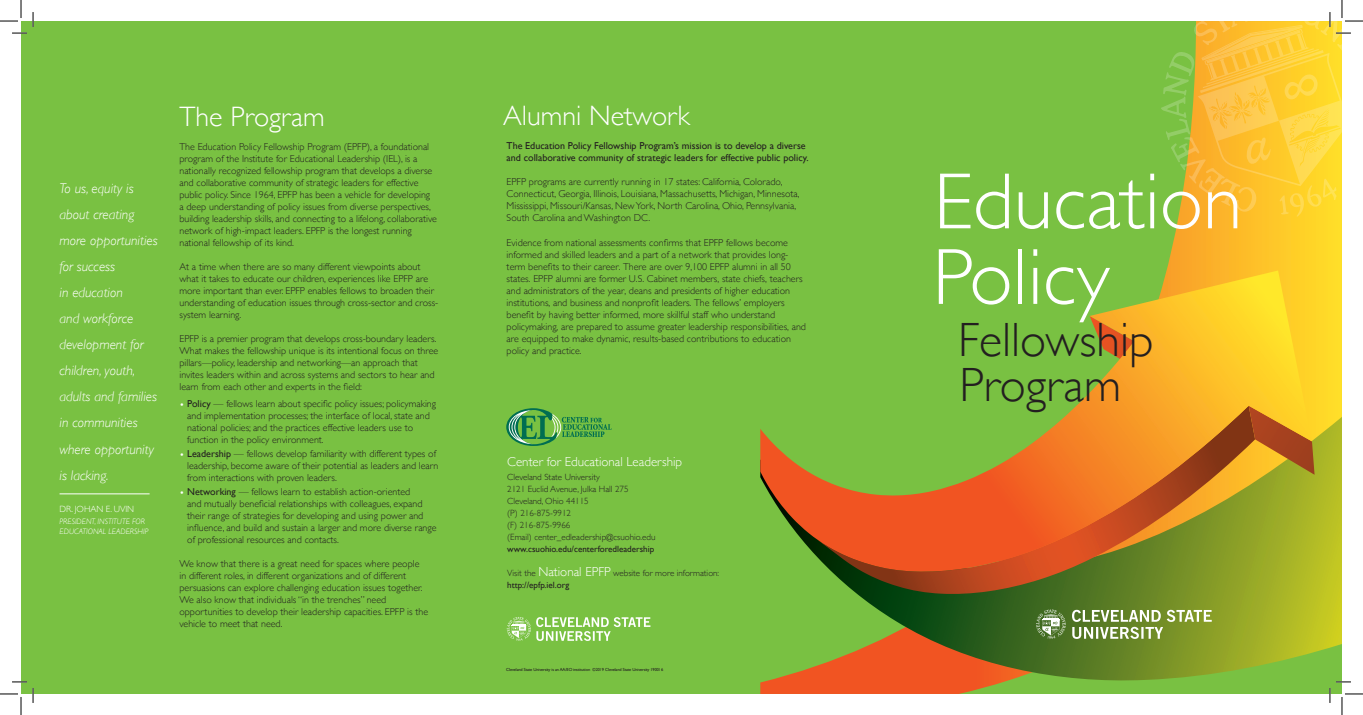
<style>
.page{position:relative;width:1363px;height:715px;background:#fff}
.page>*{position:absolute;margin:0;border:0;box-sizing:border-box;transform-origin:0 0}
.t1{font:300 80px/75.5px "Gill Sans";color:#fff}
.t2{font:300 48px "Gill Sans";color:#231f20}
.t3{font:300 28px "Gill Sans";color:#fff}
.t4{font:italic 300 14px/26px "Gill Sans";color:#fff}
.t5{font:300 13px "Gill Sans";color:#fff}
.t6{font:300 10px/12px "Gill Sans";color:#231f20}
.t7{font:10px/12px "Gill Sans";color:#231f20}
.t8{font:300 9px/12px "Gill Sans";color:#231f20}
.t9{font:9px "Gill Sans";color:#231f20}
.t10{font:300 9px "Gill Sans";color:#fff}
.t11{font:italic 300 8px/10px "Gill Sans";color:#fff}
.t12{font:4.4px "Gill Sans";letter-spacing:-.02em;color:#231f20}
.s1{color:#fff}
.s2{font-weight:400}
.s3{font-size:13px;color:#fff}
</style>
<div class="page">
<div style="left:21px;top:21px;width:1320px;height:672px;background:#79c142"></div>
<svg style="left:760px;top:216px;width:581px;height:477px"></svg>
<svg style="left:760px;top:416px;width:581px;height:267px"></svg>
<svg style="left:813px;top:571px;width:441px;height:23px;background:#716c21"></svg>
<svg style="left:1311px;top:405px;width:3px;height:69px"></svg>
<svg style="left:760px;top:270px;width:551px;height:301px"></svg>
<svg style="left:1071px;top:609px;width:140px;height:29px;background:#94a962"></svg>
<svg style="left:1035px;top:609px;width:30px;height:29px"></svg>
<svg style="left:506px;top:408px;width:105px;height:37px"></svg>
<svg style="left:506px;top:617px;width:144px;height:23px"></svg>
<hr style="left:60px;top:493px;width:90px;height:1px;background:#fff">
<svg style="left:0;top:0;width:34px;height:34px"></svg>
<svg style="left:0;top:681px;width:34px;height:33px"></svg>
<svg style="left:1161px;top:0;width:201px;height:216px"></svg>
<svg style="left:1328px;top:680px;width:34px;height:34px"></svg>
<h3 class="t4" style="left:60px;top:175px;width:100px">To us, equity is about creating more opportunities for success<br>in education<br>and workforce development for children, youth, adults and families in communities where opportunity is lacking.</h3>
<p class="t10" style="left:60px;top:503px;width:76px">DR. JOHAN E. UVIN</p>
<p class="t11" style="left:60px;top:515px;width:90px">PRESIDENT, INSTITUTE FOR<br>EDUCATIONAL LEADERSHIP</p>
<h3 class="t3" style="left:179px;top:100px;width:147px">The Program</h3>
<p class="t6" style="left:179px;top:140px;width:259px">The Education Policy Fellowship Program (EPFP), a foundational program of the Institute for Educational Leadership (IEL), is a nationally recognized fellowship program that develops a diverse and collaborative community of strategic leaders for effective public policy. Since 1964, EPFP has been a vehicle for developing<br>a deep understanding of policy issues from diverse perspectives, building leadership skills, and connecting to a lifelong, collaborative network of high-impact leaders. EPFP is the longest running national fellowship of its kind.</p>
<p class="t6" style="left:179px;top:260px;width:260px">At a time when there are so many different viewpoints about what it takes to educate our children, experiences like EPFP are more important than ever. EPFP enables fellows to broaden their understanding of education issues through cross-sector and cross&shy;system learning.</p>
<p class="t6" style="left:179px;top:332px;width:260px">EPFP is a premier program that develops cross-boundary leaders.<br>What makes the fellowship unique is its intentional focus on three pillars—policy, leadership and networking—an approach that invites leaders within and across systems and sectors to hear and learn from each other and experts in the field:</p>
<p class="t6" style="left:187px;top:397px;width:250px;text-indent:-8px"><span class="s1">•</span> <span class="s2">Policy</span> — fellows learn about specific policy issues; policymaking and implementation processes; the interface of local, state and national policies; and the practices effective leaders use to function in the policy environment.</p>
<p class="t6" style="left:187px;top:447px;width:252px;text-indent:-8px"><span class="s1">•</span> <span class="s2">Leadership</span> — fellows develop familiarity with different types of leadership, become aware of their potential as leaders and learn from interactions with proven leaders.</p>
<p class="t6" style="left:187px;top:485px;width:251px;text-indent:-8px"><span class="s1">•</span> <span class="s2">Networking</span> — fellows learn to establish action-oriented<br>and mutually beneficial relationships with colleagues, expand their range of strategies for developing and using power and influence, and build and sustain a larger and more diverse range of professional resources and contacts.</p>
<p class="t6" style="left:179px;top:557px;width:250px">We know that there is a great need for spaces where people in different roles, in different organizations and of different persuasions can explore challenging education issues together.<br>We also know that individuals “in the trenches” need opportunities to develop their leadership capacities. EPFP is the vehicle to meet that need.</p>
<h3 class="t3" style="left:503px;top:99px;width:188px">Alumni Network</h3>
<p class="t7" style="left:506px;top:140px;width:303px">The Education Policy Fellowship Program’s mission is to develop a diverse and collaborative community of strategic leaders for effective public policy.</p>
<p class="t6" style="left:506px;top:176px;width:294px">EPFP programs are currently running in 17 states: California, Colorado, Connecticut, Georgia, Illinois, Louisiana, Massachusetts, Michigan, Minnesota, Mississippi, Missouri/Kansas, New York, North Carolina, Ohio, Pennsylvania, South Carolina and Washington DC.</p>
<p class="t6" style="left:506px;top:236px;width:301px">Evidence from national assessments confirms that EPFP fellows become informed and skilled leaders and a part of a network that provides long&shy;term benefits to their career. There are over 9,100 EPFP alumni in all 50 states. EPFP alumni are former U.S. Cabinet members, state chiefs, teachers and administrators of the year, deans and presidents of higher education institutions, and business and nonprofit leaders. The fellows’ employers benefit by having better informed, more skillful staff who understand policymaking, are prepared to assume greater leadership responsibilities, and are equipped to make dynamic, results-based contributions to education policy and practice.</p>
<h3 class="t5" style="left:507px;top:453px;width:176px">Center for Educational Leadership</h3>
<p class="t8" style="left:507px;top:470px;width:150px">Cleveland State University<br>2121 Euclid Avenue, Julka Hall 275<br>Cleveland, Ohio 44115<br>(P) 216-875-9912<br>(F) 216-875-9966<br>(Email) center_edleadership@csuohio.edu</p>
<p class="t9" style="left:507px;top:543px;width:148px">www.csuohio.edu/centerforedleadership</p>
<p class="t8" style="left:507px;top:566px;width:213px">Visit the <span class="s3">National EPFP</span> website for more information: <span class="s2">http://epfp.iel.org</span></p>
<p class="t12" style="left:506px;top:666px;width:158px">Cleveland State University is an AA/EO institution ©2019 Cleveland State University 190016</p>
<h1 class="t1" style="left:932px;top:164px;width:311px">Education<br>Policy</h1>
<h2 class="t2" style="left:958px;top:313px;width:197px">Fellowship</h2>
<h2 class="t2" style="left:959px;top:357px;width:163px">Program</h2>
</div>
